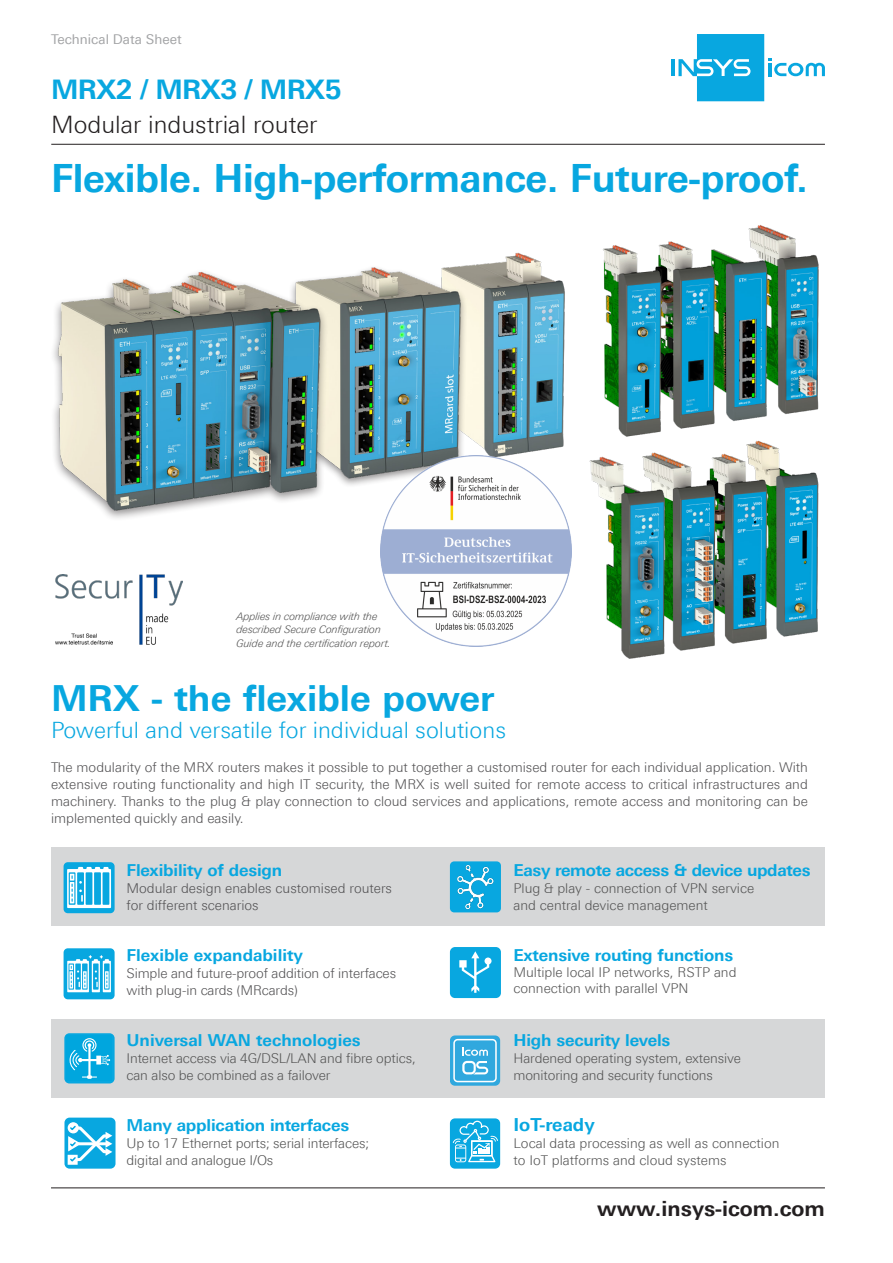
<style>
.page{position:relative;width:893px;height:1263px;background:#fff}
.page>*{position:absolute;margin:0;border:0;box-sizing:border-box;transform-origin:0 0}
.t1{font:700 39px "Linotype Univers 630";letter-spacing:-.01em;color:#08a7e0}
.t2{font:700 36px "Linotype Univers 630";color:#08a7e0}
.t3{font:700 27px "Linotype Univers 630";letter-spacing:-.02em;color:#08a7e0}
.t4{font:300 24px "Linotype Univers 330";color:#231f20}
.t5{font:300 22.5px "Linotype Univers 330";color:#08a7e0}
.t6{font:700 21px "Linotype Univers 630";color:#231f20}
.t7{font:700 18px "Linotype Univers 630";color:#08a7e0}
.t8{font:700 16.5px "Linotype Univers 630";letter-spacing:-.01em;color:#08a7e0}
.t9{font:300 13.5px/17.1px "Linotype Univers 330";color:#525153}
.t10{font:300 13.5px/17px "Linotype Univers 330";letter-spacing:-.01em;color:#545454}
.t11{font:13.5px "Linotype Univers 430";color:#a3a4a6}
.t12{font:10.5px/13.5px "Linotype Univers 331 Light It";color:#545454}
</style>
<div class="page">
<hr style="left:672px;top:59px;width:3px;height:17px;background:#08a7e0">
<svg style="left:678px;top:34px;width:147px;height:67px"></svg>
<hr style="left:51px;top:144px;width:774px;height:1px;background:#231f20">
<hr style="left:51px;top:1187px;width:774px;height:1px;background:#231f20">
<div style="left:51px;top:1019px;width:774px;height:79px;background:#d6d7d8"></div>
<div style="left:51px;top:848px;width:774px;height:78px;background:#d6d7d8"></div>
<div style="left:64px;top:862px;width:51px;height:51px;background:#08a7e0;border-radius:4px"></div>
<svg style="left:67px;top:867px;width:44px;height:41px"></svg>
<div style="left:64px;top:948px;width:51px;height:51px;background:#08a7e0;border-radius:4px"></div>
<svg style="left:67px;top:955px;width:44px;height:37px"></svg>
<svg style="left:450px;top:1035px;width:50px;height:51px;background:#5cb9e4"></svg>
<div style="left:64px;top:1117px;width:52px;height:51px;background:#08a7e0;border-radius:5px"></div>
<svg style="left:68px;top:1122px;width:44px;height:43px"></svg>
<div style="left:450px;top:947px;width:51px;height:51px;background:#08a7e0;border-radius:5px"></div>
<svg style="left:459px;top:951px;width:33px;height:42px"></svg>
<div style="left:450px;top:1118px;width:50px;height:50px;background:#08a7e0;border-radius:5px"></div>
<svg style="left:452px;top:1142px;width:43px;height:21px"></svg>
<svg style="left:453px;top:1120px;width:45px;height:42px"></svg>
<div style="left:450px;top:861px;width:51px;height:51px;background:#08a7e0;border-radius:4px"></div>
<img style="left:457px;top:864px;width:37px;height:46px">
<div style="left:64px;top:1033px;width:51px;height:50px;background:#08a7e0;border-radius:5px"></div>
<div style="left:67px;top:1035px;width:45px;height:46px;background:#00a6de"></div>
<svg style="left:70px;top:1038px;width:40px;height:41px"></svg>
<img style="left:56px;top:574px;width:126px;height:71px">
<img style="left:500px;top:252px;width:65px;height:203px">
<img style="left:328px;top:262px;width:172px;height:223px">
<img style="left:53px;top:271px;width:273px;height:247px">
<img style="left:381px;top:455px;width:191px;height:192px">
<img style="left:748px;top:225px;width:71px;height:189px">
<img style="left:726px;top:235px;width:50px;height:186px">
<img style="left:668px;top:241px;width:58px;height:188px">
<img style="left:603px;top:244px;width:65px;height:193px">
<img style="left:758px;top:440px;width:61px;height:197px">
<img style="left:721px;top:441px;width:53px;height:203px">
<img style="left:669px;top:456px;width:52px;height:195px">
<img style="left:589px;top:452px;width:80px;height:207px">
<p class="t11" style="left:51px;top:31px;width:132px">Technical Data Sheet</p>
<h3 class="t3" style="left:51px;top:73px;width:292px">MRX2 / MRX3 / MRX5</h3>
<h3 class="t4" style="left:51px;top:111px;width:268px">Modular industrial router</h3>
<p class="t1" style="left:51px;top:155px;width:758px">Flexible. High-performance. Future-proof.</p>
<p class="t12" style="left:236px;top:609px;width:156px">Applies in compliance with the described Secure Configuration<br>Guide and the certification report.</p>
<p class="t2" style="left:51px;top:676px;width:445px">MRX - the flexible power</p>
<p class="t5" style="left:51px;top:716px;width:457px">Powerful and versatile for individual solutions</p>
<p class="t9" style="left:51px;top:758px;width:758px;text-align:justify">The modularity of the MRX routers makes it possible to put together a customised router for each individual application. With extensive routing functionality and high IT security, the MRX is well suited for remote access to critical infrastructures and machinery. Thanks to the plug &amp; play connection to cloud services and applications, remote access and monitoring can be implemented quickly and easily.</p>
<p class="t8" style="left:126px;top:860px;width:157px">Flexibility of design</p>
<p class="t9" style="left:126px;top:880px;width:267px">Modular design enables customised routers for different scenarios</p>
<p class="t8" style="left:126px;top:945px;width:178px">Flexible expandability</p>
<p class="t9" style="left:126px;top:965px;width:271px">Simple and future-proof addition of interfaces with plug-in cards (MRcards)</p>
<p class="t8" style="left:126px;top:1030px;width:236px">Universal WAN technologies</p>
<p class="t10" style="left:126px;top:1050px;width:291px">Internet access via 4G/DSL/LAN and fibre optics, can also be combined as a failover</p>
<p class="t8" style="left:126px;top:1115px;width:224px">Many application interfaces</p>
<p class="t10" style="left:126px;top:1135px;width:244px">Up to 17 Ethernet ports; serial interfaces; digital and analogue I/Os</p>
<p class="t8" style="left:513px;top:860px;width:299px">Easy remote access &amp; device updates</p>
<p class="t10" style="left:513px;top:880px;width:242px">Plug &amp; play - connection of VPN service and central device management</p>
<p class="t8" style="left:513px;top:945px;width:221px">Extensive routing functions</p>
<p class="t10" style="left:513px;top:964px;width:225px;line-height:16.2px">Multiple local IP networks, RSTP and connection with parallel VPN</p>
<p class="t8" style="left:513px;top:1030px;width:158px">High security levels</p>
<p class="t10" style="left:513px;top:1050px;width:229px">Hardened operating system, extensive monitoring and security functions</p>
<p class="t7" style="left:513px;top:1114px;width:83px">IoT-ready</p>
<p class="t10" style="left:513px;top:1135px;width:268px">Local data processing as well as connection to IoT platforms and cloud systems</p>
<h3 class="t6" style="left:597px;top:1196px;width:229px">www.insys-icom.com</h3>
</div>
